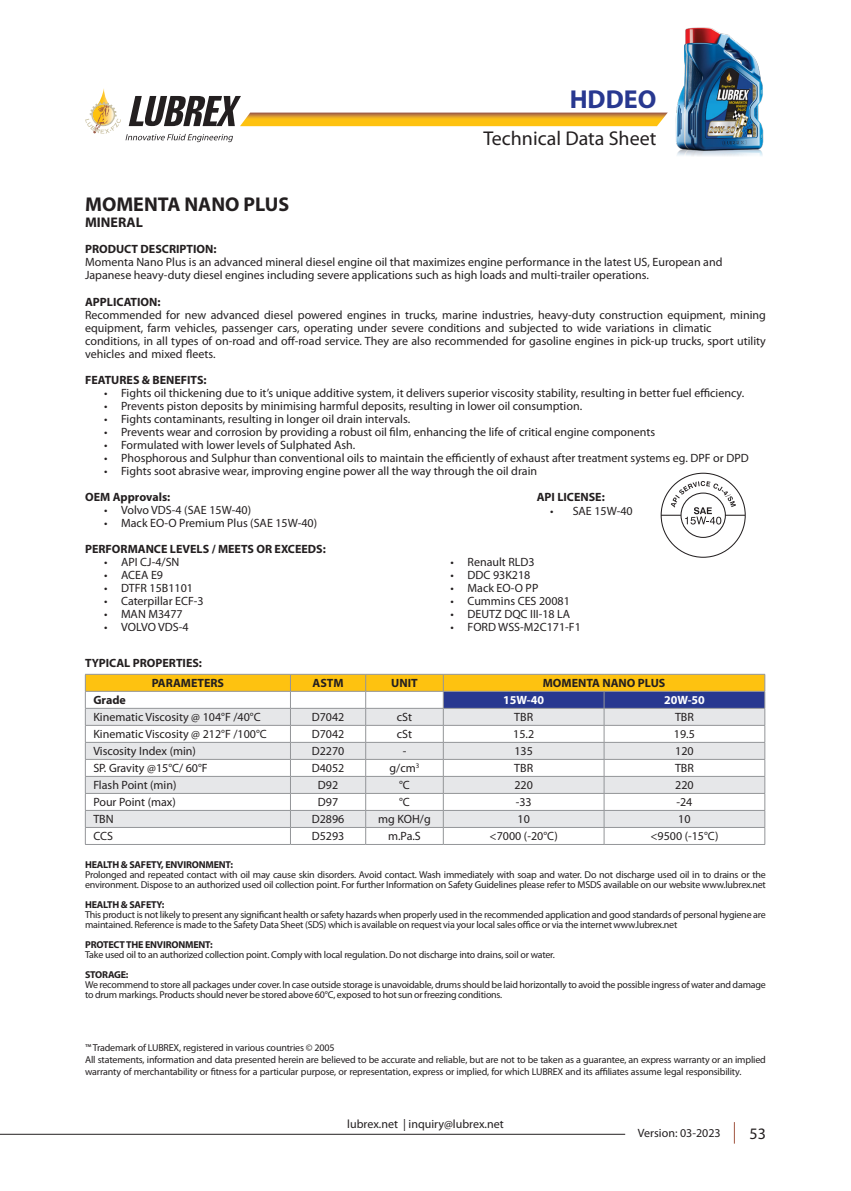
<style>
.page{position:relative;width:851px;height:1191px;background:#fff}
.page>*{position:absolute;margin:0;border:0;box-sizing:border-box;transform-origin:0 0}
.t1{font:700 26px "Myriad Pro";color:#283890}
.t2{font:20px "Myriad Pro";color:#231f20}
.t3{font:700 20px "Myriad Pro";color:#231f20}
.t4{font:16px "Myriad Pro";color:#231f20}
.t5{font:700 14px "Myriad Pro";color:#231f20}
.t6{font:12px/13px "Myriad Pro";color:#231f20}
.t7{font:700 12px "Myriad Pro";color:#231f20}
.t8{font:700 12px "Myriad Pro";color:#fff}
.t9{font:10px/10px "Myriad Pro";letter-spacing:-.02em;color:#231f20}
.t10{font:700 10px "Myriad Pro";letter-spacing:-.02em;color:#231f20}
</style>
<div class="page">
<svg style="left:734px;top:1122px;width:1px;height:21px"></svg>
<hr style="left:0;top:1134px;width:625px;height:1px;background:#231f20">
<svg style="left:85px;top:88px;width:582px;height:54px"></svg>
<svg style="left:660px;top:473px;width:85px;height:85px"></svg>
<img style="left:675px;top:27px;width:89px;height:129px">
<svg style="left:85px;top:674px;width:680px;height:170px"></svg>
<hr style="left:85px;top:844px;width:205px;height:1px;background:#939598">
<hr style="left:290px;top:844px;width:75px;height:1px;background:#939598">
<hr style="left:365px;top:844px;width:78px;height:1px;background:#939598">
<hr style="left:443px;top:844px;width:161px;height:1px;background:#939598">
<hr style="left:604px;top:844px;width:161px;height:1px;background:#939598">
<h1 class="t1" style="left:569px;top:82px;width:88px">HDDEO</h1>
<h2 class="t2" style="left:483px;top:126px;width:174px">Technical Data Sheet</h2>
<p class="t3" style="left:85px;top:191px;width:206px">MOMENTA NANO PLUS</p>
<p class="t5" style="left:85px;top:214px;width:59px">MINERAL</p>
<p class="t7" style="left:85px;top:242px;width:133px">PRODUCT DESCRIPTION:</p>
<p class="t6" style="left:85px;top:256px;width:638px">Momenta Nano Plus is an advanced mineral diesel engine oil that maximizes engine performance in the latest US, European and<br>Japanese heavy-duty diesel engines including severe applications such as high loads and multi-trailer operations.</p>
<p class="t7" style="left:85px;top:294px;width:77px">APPLICATION:</p>
<p class="t6" style="left:85px;top:308px;width:682px">Recommended for new advanced diesel powered engines in trucks, marine industries, heavy-duty construction equipment, mining equipment, farm vehicles, passenger cars, operating under severe conditions and subjected to wide variations in climatic</p>
<p class="t6" style="left:85px;top:334px;width:682px">conditions, in all types of on-road and off-road service. They are also recommended for gasoline engines in pick-up trucks, sport utility vehicles and mixed fleets.</p>
<p class="t7" style="left:85px;top:372px;width:123px">FEATURES &amp; BENEFITS:</p>
<p class="t6" style="left:104px;top:386px;width:641px">• Fights oil thickening due to it’s unique additive system, it delivers superior viscosity stability, resulting in better fuel efficiency.</p>
<p class="t6" style="left:104px;top:399px;width:479px">• Prevents piston deposits by minimising harmful deposits, resulting in lower oil consumption.</p>
<p class="t6" style="left:104px;top:412px;width:307px">• Fights contaminants, resulting in longer oil drain intervals.</p>
<p class="t6" style="left:104px;top:425px;width:552px">• Prevents wear and corrosion by providing a robust oil film, enhancing the life of critical engine components</p>
<p class="t6" style="left:104px;top:438px;width:253px">• Formulated with lower levels of Sulphated Ash.</p>
<p class="t6" style="left:104px;top:451px;width:646px">• Phosphorous and Sulphur than conventional oils to maintain the efficiently of exhaust after treatment systems eg. DPF or DPD</p>
<p class="t6" style="left:104px;top:464px;width:434px">• Fights soot abrasive wear, improving engine power all the way through the oil drain</p>
<p class="t7" style="left:85px;top:489px;width:87px">OEM Approvals:</p>
<p class="t6" style="left:104px;top:503px;width:148px">• Volvo VDS-4 (SAE 15W-40)</p>
<p class="t6" style="left:104px;top:516px;width:214px">• Mack EO-O Premium Plus (SAE 15W-40)</p>
<p class="t7" style="left:85px;top:541px;width:242px">PERFORMANCE LEVELS / MEETS OR EXCEEDS:</p>
<p class="t6" style="left:104px;top:555px;width:77px">• API CJ-4/SN</p>
<p class="t6" style="left:104px;top:568px;width:60px">• ACEA E9</p>
<p class="t6" style="left:104px;top:581px;width:90px">• DTFR 15B1101</p>
<p class="t6" style="left:104px;top:594px;width:101px">• Caterpillar ECF-3</p>
<p class="t6" style="left:104px;top:607px;width:80px">• MAN M3477</p>
<p class="t6" style="left:104px;top:620px;width:86px">• VOLVO VDS-4</p>
<p class="t7" style="left:536px;top:489px;width:70px">API LICENSE:</p>
<p class="t6" style="left:550px;top:505px;width:84px">• SAE 15W-40</p>
<p class="t6" style="left:450px;top:555px;width:86px">• Renault RLD3</p>
<p class="t6" style="left:450px;top:568px;width:81px">• DDC 93K218</p>
<p class="t6" style="left:450px;top:581px;width:89px">• Mack EO-O PP</p>
<p class="t6" style="left:450px;top:594px;width:121px">• Cummins CES 20081</p>
<p class="t6" style="left:450px;top:607px;width:121px">• DEUTZ DQC III-18 LA</p>
<p class="t6" style="left:450px;top:620px;width:132px">• FORD WSS-M2C171-F1</p>
<p class="t7" style="left:85px;top:655px;width:118px">TYPICAL PROPERTIES:</p>
<p class="t7" style="left:152px;top:675px;width:74px">PARAMETERS</p>
<p class="t7" style="left:312px;top:675px;width:33px">ASTM</p>
<p class="t7" style="left:391px;top:675px;width:28px">UNIT</p>
<p class="t7" style="left:542px;top:675px;width:124px">MOMENTA NANO PLUS</p>
<p class="t7" style="left:93px;top:692px;width:34px">Grade</p>
<p class="t8" style="left:503px;top:692px;width:42px">15W-40</p>
<p class="t8" style="left:664px;top:692px;width:42px">20W-50</p>
<p class="t6" style="left:93px;top:710px;width:169px">Kinematic Viscosity @ 104°F /40°C</p>
<p class="t6" style="left:312px;top:710px;width:34px">D7042</p>
<p class="t6" style="left:397px;top:710px;width:17px">cSt</p>
<p class="t6" style="left:514px;top:710px;width:20px">TBR</p>
<p class="t6" style="left:675px;top:710px;width:20px">TBR</p>
<p class="t6" style="left:93px;top:727px;width:175px">Kinematic Viscosity @ 212°F /100°C</p>
<p class="t6" style="left:312px;top:727px;width:34px">D7042</p>
<p class="t6" style="left:397px;top:727px;width:17px">cSt</p>
<p class="t6" style="left:513px;top:727px;width:22px">15.2</p>
<p class="t6" style="left:674px;top:727px;width:22px">19.5</p>
<p class="t6" style="left:93px;top:744px;width:104px">Viscosity Index (min)</p>
<p class="t6" style="left:312px;top:744px;width:34px">D2270</p>
<p class="t6" style="left:402px;top:744px;width:5px">-</p>
<p class="t6" style="left:514px;top:744px;width:20px">135</p>
<p class="t6" style="left:675px;top:744px;width:20px">120</p>
<p class="t6" style="left:93px;top:761px;width:116px">SP. Gravity @15°C/ 60°F</p>
<p class="t6" style="left:312px;top:761px;width:34px">D4052</p>
<p class="t6" style="left:389px;top:761px;width:31px">g/cm<sup>3</sup></p>
<p class="t6" style="left:514px;top:761px;width:20px">TBR</p>
<p class="t6" style="left:675px;top:761px;width:20px">TBR</p>
<p class="t6" style="left:93px;top:778px;width:85px">Flash Point (min)</p>
<p class="t6" style="left:318px;top:778px;width:22px">D92</p>
<p class="t6" style="left:399px;top:778px;width:12px">°C</p>
<p class="t6" style="left:514px;top:778px;width:20px">220</p>
<p class="t6" style="left:675px;top:778px;width:20px">220</p>
<p class="t6" style="left:93px;top:795px;width:84px">Pour Point (max)</p>
<p class="t6" style="left:318px;top:795px;width:22px">D97</p>
<p class="t6" style="left:399px;top:795px;width:12px">°C</p>
<p class="t6" style="left:515px;top:795px;width:17px">-33</p>
<p class="t6" style="left:676px;top:795px;width:17px">-24</p>
<p class="t6" style="left:93px;top:812px;width:22px">TBN</p>
<p class="t6" style="left:312px;top:812px;width:34px">D2896</p>
<p class="t6" style="left:378px;top:812px;width:54px">mg KOH/g</p>
<p class="t6" style="left:517px;top:812px;width:14px">10</p>
<p class="t6" style="left:678px;top:812px;width:14px">10</p>
<p class="t6" style="left:93px;top:829px;width:21px">CCS</p>
<p class="t6" style="left:312px;top:829px;width:34px">D5293</p>
<p class="t6" style="left:388px;top:829px;width:34px">m.Pa.S</p>
<p class="t6" style="left:489px;top:829px;width:70px">&lt;7000 (-20°C)</p>
<p class="t6" style="left:650px;top:829px;width:70px">&lt;9500 (-15°C)</p>
<p class="t10" style="left:85px;top:858px;width:149px">HEALTH &amp; SAFETY, ENVIRONMENT:</p>
<p class="t9" style="left:85px;top:870px;width:682px">Prolonged and repeated contact with oil may cause skin disorders. Avoid contact. Wash immediately with soap and water. Do not discharge used oil in to drains or the environment. Dispose to an authorized used oil collection point. For further Information on Safety Guidelines please refer to MSDS available on our website www.lubrex.net</p>
<p class="t10" style="left:85px;top:898px;width:81px">HEALTH &amp; SAFETY:</p>
<p class="t9" style="left:85px;top:910px;width:682px">This product is not likely to present any significant health or safety hazards when properly used in the recommended application and good standards of personal hygiene are maintained. Reference is made to the Safety Data Sheet (SDS) which is available on request via your local sales office or via the internet www.lubrex.net</p>
<p class="t10" style="left:85px;top:938px;width:129px">PROTECT THE ENVIRONMENT:</p>
<p class="t9" style="left:85px;top:950px;width:471px">Take used oil to an authorized collection point. Comply with local regulation. Do not discharge into drains, soil or water.</p>
<p class="t10" style="left:85px;top:968px;width:45px">STORAGE:</p>
<p class="t9" style="left:85px;top:980px;width:682px">We recommend to store all packages under cover. In case outside storage is unavoidable, drums should be laid horizontally to avoid the possible ingress of water and damage to drum markings. Products should never be stored above 60°C, exposed to hot sun or freezing conditions.</p>
<p class="t9" style="left:85px;top:1043px;width:251px">™ Trademark of LUBREX, registered in various countries © 2005</p>
<p class="t9" style="left:85px;top:1054px;width:682px;line-height:12px">All statements, information and data presented herein are believed to be accurate and reliable, but are not to be taken as a guarantee, an express warranty or an implied warranty of merchantability or fitness for a particular purpose, or representation, express or implied, for which LUBREX and its affiliates assume legal responsibility.</p>
<p class="t6" style="left:347px;top:1117px;width:158px">lubrex.net | inquiry@lubrex.net</p>
<p class="t6" style="left:638px;top:1126px;width:84px">Version: 03-2023</p>
<h3 class="t4" style="left:749px;top:1123px;width:18px">53</h3>
</div>
